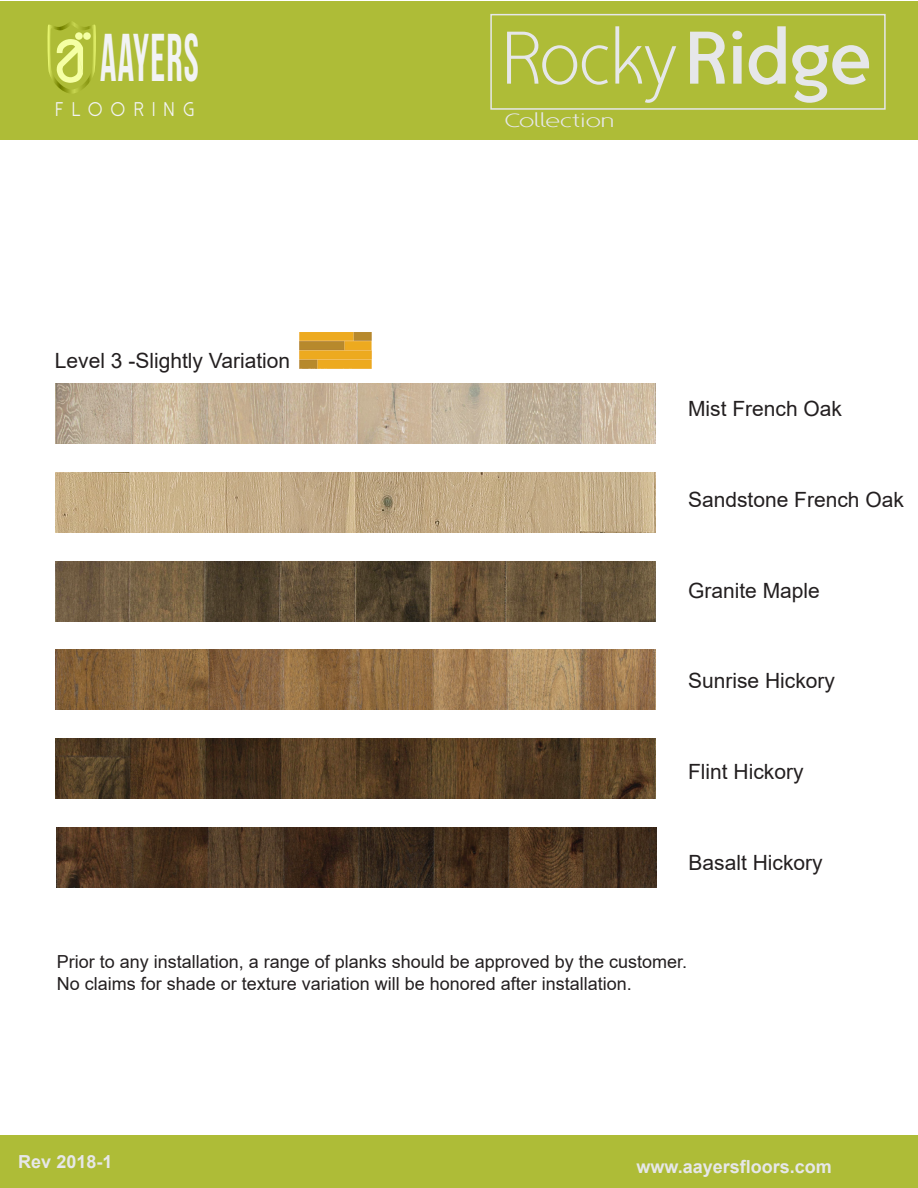
<style>
.page{position:relative;width:918px;height:1188px;background:#fff}
.page>*{position:absolute;margin:0;border:0;box-sizing:border-box;transform-origin:0 0}
.t1{font:300 76.5px "Tyfoon Sans W00";letter-spacing:.01em;color:#e6e7e9}
.t2{font:67.5px "Bebas Neue";letter-spacing:.03em;color:#f2f3f4;scale:.6 1}
.t3{font:21px "Arial";color:#231f20}
.t4{font:19.8px "Dolce Vita";letter-spacing:.5em;color:#f2f3f4;scale:.93 1}
.t5{font:300 19.65px "Tyfoon Sans W00";letter-spacing:-.01em;color:#e6e7e9;scale:1.5 1}
.t6{font:18px/21.6px "Arial";color:#231f20}
.t7{font:700 18px "Arial";color:#e6e7e9}
.s1{font-weight:700}
</style>
<div class="page">
<div style="left:0;top:1135px;width:918px;height:53px;background:#aebc37"></div>
<div style="left:0;top:1px;width:918px;height:139px;background:#aebc37"></div>
<svg style="left:48px;top:22px;width:48px;height:71px"></svg>
<svg style="left:75px;top:32px;width:8px;height:8px"></svg>
<svg style="left:83px;top:32px;width:8px;height:8px"></svg>
<div style="left:490px;top:14px;width:396px;height:96px;border:2px solid #e6e7e9"></div>
<img style="left:55px;top:384px;width:600px;height:60px">
<img style="left:55px;top:561px;width:600px;height:60px">
<img style="left:55px;top:650px;width:600px;height:60px">
<img style="left:55px;top:738px;width:600px;height:60px">
<img style="left:57px;top:827px;width:600px;height:60px">
<img style="left:299px;top:333px;width:72px;height:35px">
<img style="left:55px;top:472px;width:600px;height:60px">
<h2 class="t2" style="left:100px;top:21px;width:166px">AAYERS</h2>
<h1 class="t1" style="left:501px;top:15px;width:372px">Rocky<span class="s1">Ridge</span></h1>
<p class="t5" style="left:505px;top:109px;width:75px">Collection</p>
<p class="t4" style="left:55px;top:99px;width:150px">FLOORING</p>
<p class="t3" style="left:55px;top:347px;width:237px">Level 3 -Slightly Variation</p>
<p class="t3" style="left:688px;top:395px;width:156px">Mist French Oak</p>
<p class="t3" style="left:688px;top:485px;width:217px">Sandstone French Oak</p>
<p class="t3" style="left:688px;top:576px;width:133px">Granite Maple</p>
<p class="t3" style="left:688px;top:666px;width:149px">Sunrise Hickory</p>
<p class="t3" style="left:688px;top:757px;width:117px">Flint Hickory</p>
<p class="t3" style="left:689px;top:848px;width:136px">Basalt Hickory</p>
<p class="t6" style="left:57px;top:951px;width:632px">Prior to any installation, a range of planks should be approved by the customer.<br>No claims for shade or texture variation will be honored after installation.</p>
<p class="t7" style="left:18px;top:1149px;width:96px">Rev 2018-1</p>
<p class="t7" style="left:637px;top:1154px;width:197px">www.aayersfloors.com</p>
</div>
